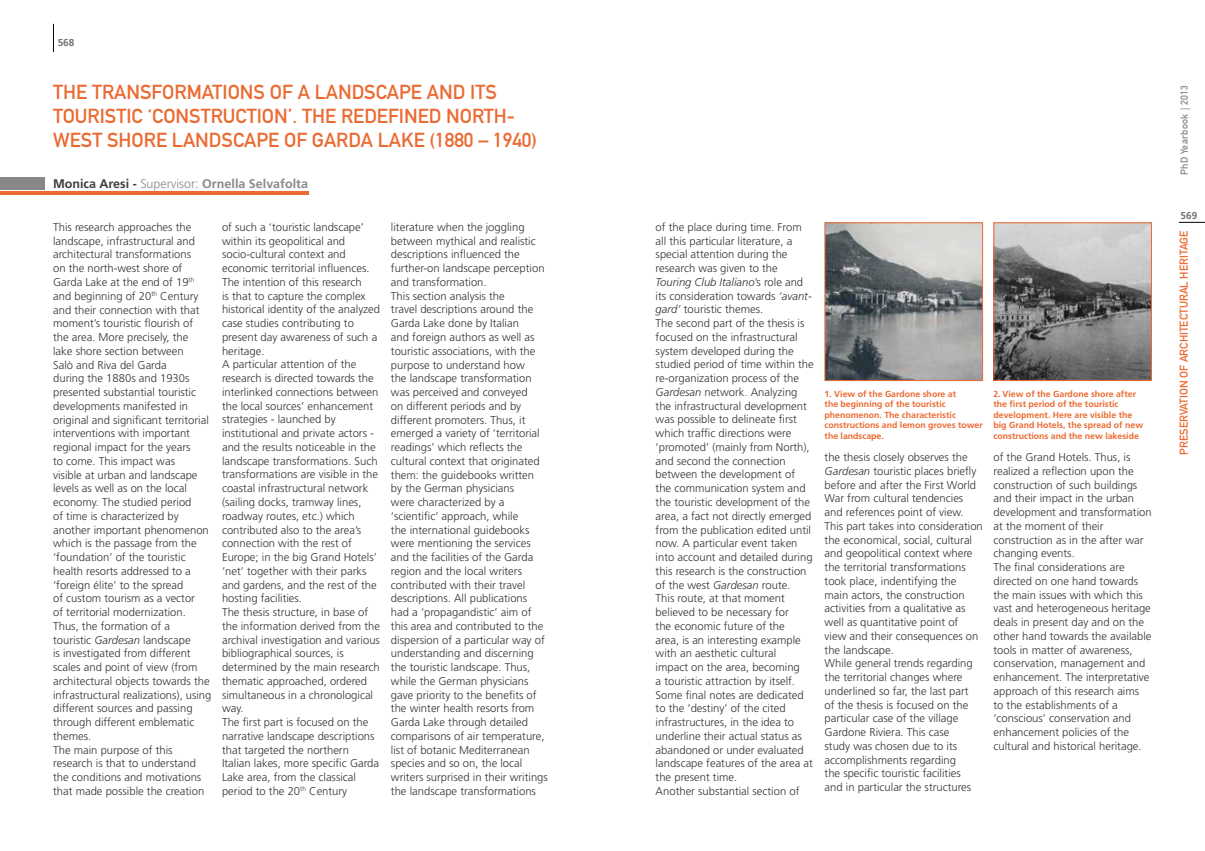
<style>
.page{position:relative;width:1205px;height:851px;background:#fff}
.page>*{position:absolute;margin:0;border:0;box-sizing:border-box;transform-origin:0 0}
.t1{font:20px "DIN Mittelschrift Std";color:#eb6a31}
.t2{font:700 12.5px "Frutiger LT Std";color:#87888a}
.t3{font:300 11.25px/13.8px "Frutiger LT Std";color:#333}
.t4{font:11.25px "DIN Mittelschrift Std";color:#eb6a31}
.t5{font:10px "DIN Mittelschrift Std";letter-spacing:.03em;color:#87888a}
.t6{font:700 10px "Frutiger LT Std";color:#707172}
.t7{font:700 8.75px/10.5px "Frutiger LT Std";color:#eb6a31}
.s1{color:#3e3d40}
.s2{font-weight:300}
.s3{font-style:italic}
.s4{color:#f33}
</style>
<div class="page">
<svg style="left:53px;top:24px;width:1px;height:28px"></svg>
<svg style="left:1179px;top:222px;width:26px;height:1px"></svg>
<hr style="left:0;top:191px;width:308px;height:4px;background:#eb6a31">
<div style="left:0;top:178px;width:44px;height:12px;background:#87888a"></div>
<img style="left:826px;top:224px;width:155px;height:155px">
<div style="left:824px;top:222px;width:159px;height:159px;border:1px solid #eb6a31"></div>
<img style="left:995px;top:224px;width:155px;height:155px">
<div style="left:993px;top:222px;width:159px;height:159px;border:1px solid #eb6a31"></div>
<p class="t6" style="left:58px;top:37px;width:18px">568</p>
<h1 class="t1" style="left:53px;top:81px;width:62px">THE TRANSFORMATIONS</h1>
<h1 class="t1" style="left:270px;top:81px;width:69px">OF A LANDSCAPE</h1>
<h1 class="t1" style="left:427px;top:81px;width:14px">AND</h1>
<h1 class="t1" style="left:470px;top:81px;width:17px">ITS</h1>
<h1 class="t1" style="left:53px;top:105px;width:21px">TOURISTIC</h1>
<h1 class="t1" style="left:147px;top:105px;width:28px">‘CONSTRUCTION</h1>
<h1 class="t1" style="left:288px;top:105px;width:78px">’. THE REDEFINED</h1>
<h1 class="t1" style="left:446px;top:105px;width:26px">NORTH</h1>
<h1 class="t1" style="left:507px;top:105px;width:10px">-</h1>
<h1 class="t1" style="left:53px;top:129px;width:29px">WEST</h1>
<h1 class="t1" style="left:107px;top:129px;width:25px">SHORE</h1>
<h1 class="t1" style="left:172px;top:129px;width:25px">LANDSCAPE</h1>
<h1 class="t1" style="left:284px;top:129px;width:54px">OF GARDA</h1>
<h1 class="t1" style="left:378px;top:129px;width:161px">LAKE (1880 – 1940)</h1>
<p class="t2" style="left:53px;top:176px;width:256px"><span class="s1">Monica Aresi -</span> <span class="s2">Supervisor:</span> Ornella Selvafolta</p>
<p class="t3" style="left:53px;top:220px;width:160px">This research approaches the landscape, infrastructural and architectural transformations<br>on the north-west shore of<br>Garda Lake at the end of 19<sup>th </sup>and beginning of 20<sup>th</sup> Century and their connection with that moment’s touristic flourish of the area. More precisely, the<br>lake shore section between<br>Salò and Riva del Garda<br>during the 1880s and 1930s presented substantial touristic developments manifested in original and significant territorial interventions with important regional impact for the years<br>to come. This impact was<br>visible at urban and landscape levels as well as on the local economy. The studied period<br>of time is characterized by another important phenomenon which is the passage from the ‘foundation’ of the touristic health resorts addressed to a ‘foreign élite’ to the spread<br>of custom tourism as a vector<br>of territorial modernization.<br>Thus, the formation of a<br>touristic <span class="s3">Gardesan</span> landscape<br>is investigated from different scales and point of view (from architectural objects towards the infrastructural realizations), using different sources and passing through different emblematic themes.<br>The main purpose of this research is that to understand the conditions and motivations that made possible the creation</p>
<p class="t3" style="left:222px;top:220px;width:160px">of such a ‘touristic landscape’ within its geopolitical and socio-cultural context and economic territorial influences.<br>The intention of this research<br>is that to capture the complex historical identity of the analyzed case studies contributing to present day awareness of such a heritage.<br>A particular attention of the research is directed towards the interlinked connections between the local sources’ enhancement strategies - launched by institutional and private actors - and the results noticeable in the landscape transformations. Such transformations are visible in the coastal infrastructural network (sailing docks, tramway lines, roadway routes, etc.) which contributed also to the area’s connection with the rest of<br>Europe; in the big Grand Hotels’ ‘net’ together with their parks and gardens, and the rest of the hosting facilities.<br>The thesis structure, in base of the information derived from the archival investigation and various bibliographical sources, is determined by the main research thematic approached, ordered simultaneous in a chronological way.<br>The first part is focused on the narrative landscape descriptions that targeted the northern<br>Italian lakes, more specific Garda<br>Lake area, from the classical period to the 20<sup>th</sup> Century</p>
<p class="t3" style="left:391px;top:220px;width:158px">literature when the joggling between mythical and realistic descriptions influenced the further-on landscape perception and transformation.<br>This section analysis the<br>travel descriptions around the<br>Garda Lake done by Italian<br>and foreign authors as well as touristic associations, with the purpose to understand how<br>the landscape transformation was perceived and conveyed<br>on different periods and by different promoters. Thus, it emerged a variety of ‘territorial readings’ which reflects the cultural context that originated them: the guidebooks written by the German physicians<br>were characterized by a ‘scientific’ approach, while<br>the international guidebooks were mentioning the services and the facilities of the Garda region and the local writers contributed with their travel descriptions. All publications had a ‘propagandistic’ aim of this area and contributed to the dispersion of a particular way of understanding and discerning the touristic landscape. Thus, while the German physicians gave priority to the benefits of the winter health resorts from<br>Garda Lake through detailed comparisons of air temperature, list of botanic Mediterranean species and so on, the local writers surprised in their writings the landscape transformations</p>
<p class="t3" style="left:656px;top:220px;width:160px">of the place during time. From all this particular literature, a special attention during the research was given to the<br><span class="s3">Touring Club Italiano</span>’s role and its consideration towards <span class="s3">‘avant&shy;gard’</span> touristic themes.<br>The second part of the thesis is focused on the infrastructural system developed during the studied period of time within the re-organization process of the<br><span class="s3">Gardesan</span> network<span class="s4">.</span> Analyzing the infrastructural development was possible to delineate first which traffic directions were ‘promoted’ (mainly from North), and second the connection between the development of<br>the communication system and the touristic development of the area, a fact not directly emerged from the publication edited until now. A particular event taken into account and detailed during this research is the construction of the west <span class="s3">Gardesan</span> route.<br>This route, at that moment believed to be necessary for<br>the economic future of the<br>area, is an interesting example with an aesthetic cultural<br>impact on the area, becoming<br>a touristic attraction by itself.<br>Some final notes are dedicated to the ‘destiny’ of the cited infrastructures, in the idea to underline their actual status as abandoned or under evaluated landscape features of the area at the present time.<br>Another substantial section of</p>
<p class="t7" style="left:824px;top:388px;width:160px">1. View of the Gardone shore at<br>the beginning of the touristic phenomenon. The characteristic constructions and lemon groves tower the landscape.</p>
<p class="t7" style="left:993px;top:388px;width:151px">2. View of the Gardone shore after the first period of the touristic development. Here are visible the big Grand Hotels, the spread of new constructions and the new lakeside</p>
<p class="t3" style="left:824px;top:450px;width:160px">the thesis closely observes the<br><span class="s3">Gardesan</span> touristic places briefly before and after the First World<br>War from cultural tendencies and references point of view.<br>This part takes into consideration the economical, social, cultural and geopolitical context where the territorial transformations took place, indentifying the main actors, the construction activities from a qualitative as well as quantitative point of view and their consequences on the landscape.<br>While general trends regarding the territorial changes where underlined so far, the last part<br>of the thesis is focused on the particular case of the village<br>Gardone Riviera. This case<br>study was chosen due to its accomplishments regarding<br>the specific touristic facilities<br>and in particular the structures</p>
<p class="t3" style="left:993px;top:450px;width:160px">of the Grand Hotels. Thus, is realized a reflection upon the construction of such buildings and their impact in the urban development and transformation at the moment of their construction as in the after war changing events.<br>The final considerations are directed on one hand towards the main issues with which this vast and heterogeneous heritage deals in present day and on the other hand towards the available tools in matter of awareness, conservation, management and enhancement. The interpretative approach of this research aims to the establishments of a ‘conscious’ conservation and enhancement policies of the cultural and historical heritage.</p>
<p class="t5" style="left:1178px;top:175px;width:92px;rotate:-90deg">PHD YEARBOOK | 2013</p>
<p class="t6" style="left:1180px;top:210px;width:18px">569</p>
<p class="t4" style="left:1177px;top:454px;width:225px;rotate:-90deg">PRESERVATION OF ARCHITECTURAL HERITAGE</p>
</div>
